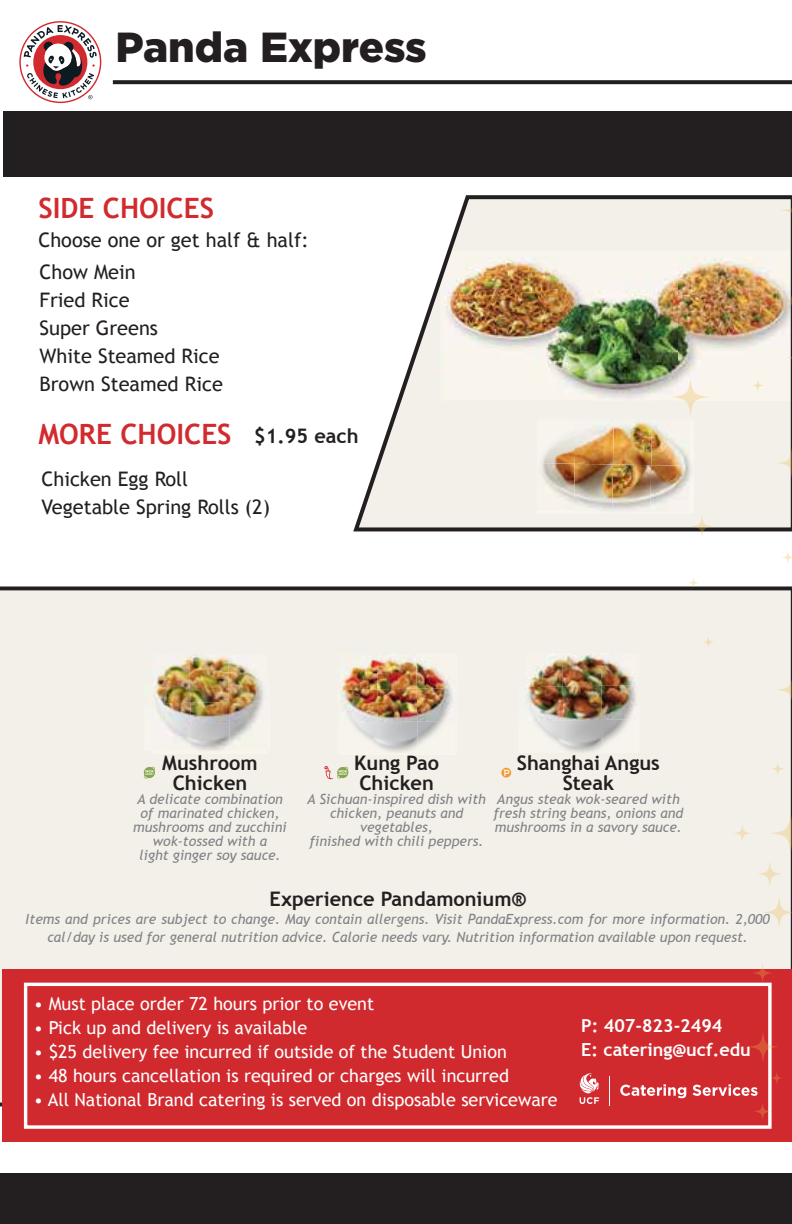
<style>
.page{position:relative;width:792px;height:1224px;background:#fff}
.page>*{position:absolute;margin:0;border:0;box-sizing:border-box;transform-origin:0 0}
.t1{font:900 42px "Gotham";color:#231f20}
.t2{font:700 28px "Trebuchet MS";color:#d22b2f}
.t3{font:20px/28px "Trebuchet MS";color:#231f20}
.t4{font:700 20px/20px "Trebuchet MS";color:#231f20;text-align:center}
.t5{font:18px "Trebuchet MS";color:#fff}
.t6{font:700 18px/24px "Trebuchet MS";color:#fff}
.t7{font:italic 14px/14px "Trebuchet MS";color:#808285;text-align:center}
.s1{font-size:20px;color:#231f20}
</style>
<div class="page">
<div style="left:0;top:1174px;width:792px;height:50px;background:#231f20"></div>
<div style="left:0;top:586px;width:792px;height:520px;background:#f3f0e9"></div>
<svg style="left:113px;top:80px;width:679px;height:4px;background:#2d292a"></svg>
<div style="left:3px;top:111px;width:789px;height:66px;background:#231f20"></div>
<svg style="left:19px;top:21px;width:82px;height:82px"></svg>
<img style="left:152px;top:703px;width:115px;height:51px">
<img style="left:144px;top:682px;width:8px;height:68px">
<img style="left:267px;top:680px;width:3px;height:70px">
<img style="left:152px;top:654px;width:115px;height:49px">
<img style="left:518px;top:686px;width:7px;height:67px">
<img style="left:639px;top:684px;width:1px;height:69px">
<img style="left:525px;top:653px;width:114px;height:32px">
<img style="left:525px;top:685px;width:114px;height:34px">
<img style="left:525px;top:719px;width:114px;height:34px">
<img style="left:339px;top:723px;width:116px;height:32px">
<img style="left:337px;top:654px;width:39px;height:34px">
<img style="left:376px;top:654px;width:41px;height:3px">
<img style="left:417px;top:654px;width:41px;height:32px">
<img style="left:337px;top:688px;width:2px;height:66px">
<img style="left:455px;top:686px;width:3px;height:68px">
<img style="left:339px;top:657px;width:116px;height:31px">
<img style="left:339px;top:688px;width:116px;height:35px">
<svg style="left:501px;top:768px;width:10px;height:10px"></svg>
<svg style="left:504px;top:770px;width:5px;height:6px"></svg>
<svg style="left:324px;top:766px;width:24px;height:13px"></svg>
<svg style="left:144px;top:767px;width:11px;height:12px"></svg>
<div style="left:2px;top:970px;width:790px;height:172px;background:#d02a2f"></div>
<div style="left:24px;top:983px;width:748px;height:146px;border:3px solid #fff"></div>
<hr style="left:609px;top:1076px;width:1px;height:30px;background:#fff">
<svg style="left:580px;top:1073px;width:19px;height:31px"></svg>
<svg style="left:620px;top:1084px;width:66px;height:14px"></svg>
<svg style="left:693px;top:1084px;width:65px;height:12px"></svg>
<svg style="left:353px;top:195px;width:439px;height:337px"></svg>
<svg style="left:776px;top:673px;width:16px;height:34px"></svg>
<svg style="left:754px;top:1102px;width:18px;height:19px"></svg>
<svg style="left:786px;top:347px;width:6px;height:21px"></svg>
<svg style="left:777px;top:448px;width:15px;height:30px"></svg>
<svg style="left:771px;top:762px;width:14px;height:14px"></svg>
<svg style="left:770px;top:812px;width:22px;height:42px"></svg>
<svg style="left:751px;top:379px;width:13px;height:13px"></svg>
<svg style="left:784px;top:292px;width:8px;height:18px"></svg>
<svg style="left:688px;top:578px;width:11px;height:11px"></svg>
<svg style="left:733px;top:824px;width:19px;height:19px"></svg>
<svg style="left:763px;top:896px;width:29px;height:33px"></svg>
<svg style="left:780px;top:195px;width:12px;height:37px"></svg>
<svg style="left:733px;top:314px;width:30px;height:30px"></svg>
<svg style="left:752px;top:963px;width:21px;height:21px"></svg>
<svg style="left:782px;top:552px;width:10px;height:11px"></svg>
<svg style="left:770px;top:1071px;width:12px;height:14px"></svg>
<svg style="left:791px;top:730px;width:1px;height:27px"></svg>
<svg style="left:702px;top:636px;width:13px;height:12px"></svg>
<img style="left:444px;top:257px;width:270px;height:280px">
<svg style="left:748px;top:1031px;width:29px;height:32px"></svg>
<svg style="left:757px;top:861px;width:26px;height:26px"></svg>
<h1 class="t1" style="left:115px;top:23px;width:313px">Panda Express</h1>
<h2 class="t2" style="left:38px;top:190px;width:177px">SIDE CHOICES</h2>
<h3 class="t3" style="left:38px;top:223px;width:272px;line-height:33px">Choose one or get half &amp; half:<br>Chow Mein</h3>
<h3 class="t3" style="left:40px;top:287px;width:185px">Fried Rice<br>Super Greens<br>White Steamed Rice<br>Brown Steamed Rice</h3>
<h2 class="t2" style="left:38px;top:417px;width:322px">MORE CHOICES <span class="s1">$1.95 each</span></h2>
<h3 class="t3" style="left:41px;top:465px;width:230px">Chicken Egg Roll<br>Vegetable Spring Rolls (2)</h3>
<h3 class="t4" style="left:162px;top:753px;width:97px">Mushroom<br>Chicken</h3>
<p class="t7" style="left:133px;top:792px;width:155px">A delicate combination of marinated chicken, mushrooms and zucchini wok-tossed with a<br>light ginger soy sauce.</p>
<h3 class="t4" style="left:517px;top:753px;width:144px">Shanghai Angus<br>Steak</h3>
<p class="t7" style="left:493px;top:792px;width:191px;text-align:left">Angus steak wok-seared with fresh string beans, onions and mushrooms in a savory sauce.</p>
<h3 class="t4" style="left:354px;top:753px;width:86px;text-align:left">Kung Pao<br>Chicken</h3>
<p class="t7" style="left:307px;top:792px;width:180px">A Sichuan-inspired dish with chicken, peanuts and vegetables,<br>finished with chili peppers.</p>
<h3 class="t4" style="left:270px;top:888px;width:258px">Experience Pandamonium®</h3>
<p class="t7" style="left:26px;top:910px;width:746px;line-height:18px">Items and prices are subject to change. May contain allergens. Visit PandaExpress.com for more information. 2,000 cal/day is used for general nutrition advice. Calorie needs vary. Nutrition information available upon request.</p>
<p class="t5" style="left:34px;top:993px;width:342px">• Must place order 72 hours prior to event</p>
<p class="t5" style="left:34px;top:1017px;width:275px">• Pick up and delivery is available</p>
<p class="t5" style="left:34px;top:1041px;width:474px">• $25 delivery fee incurred if outside of the Student Union</p>
<p class="t5" style="left:34px;top:1065px;width:477px">• 48 hours cancellation is required or charges will incurred</p>
<p class="t5" style="left:34px;top:1089px;width:525px">• All National Brand catering is served on disposable serviceware</p>
<p class="t6" style="left:581px;top:1013px;width:171px">P: 407-823-2494<br>E: catering@ucf.edu</p>
</div>
